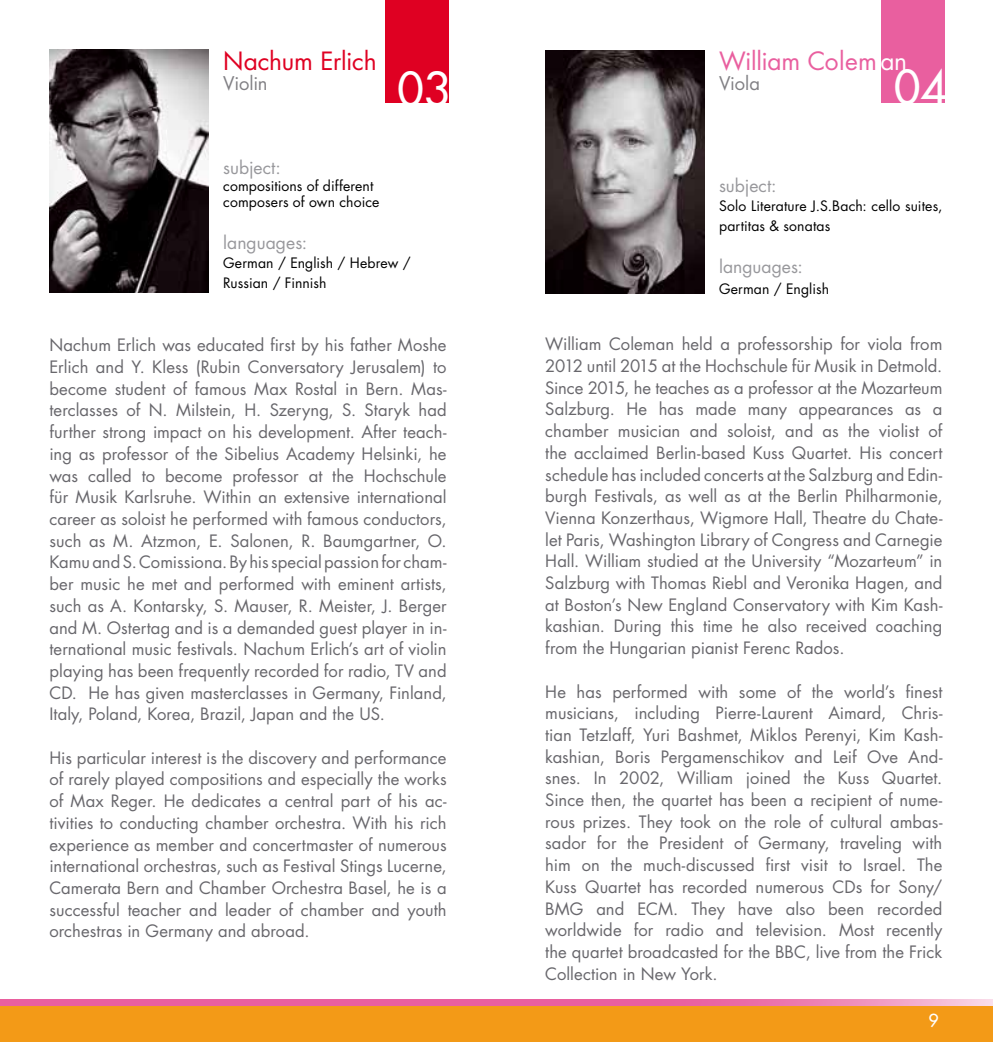
<style>
.page{position:relative;width:993px;height:1042px;background:#fff}
.page>*{position:absolute;margin:0;border:0;box-sizing:border-box;transform-origin:0 0}
.t1{font:500 45.5px "Futura Std";color:#fff}
.t2{font:24.5px "Futura Std";letter-spacing:-.015em;color:#e95f9f}
.t3{font:24.5px "Futura Std";letter-spacing:-.005em;color:#df0022}
.t4{font:18.38px "Futura Std";letter-spacing:-.01em;color:#818084}
.t5{font:17.5px "Futura Std";letter-spacing:.005em;color:#98989c}
.t6{font:500 17.5px "Futura Std";color:#fff}
.t7{font:16.62px/21.7px "Futura Std";letter-spacing:.005em;color:#68676c;text-align:justify}
.t8{font:14px/19.2px "Futura Std";letter-spacing:.01em;color:#000}
.s1{color:#fff}
</style>
<div class="page">
<svg style="left:0;top:999px;width:992px;height:7px;background:#ea6ea8"></svg>
<div style="left:0;top:1006px;width:992px;height:36px;background:#f39a17"></div>
<img style="left:49px;top:49px;width:159px;height:243px">
<div style="left:881px;top:0;width:63px;height:103px;background:#e95f9f"></div>
<img style="left:545px;top:50px;width:159px;height:243px">
<div style="left:385px;top:0;width:63px;height:103px;background:#df0022"></div>
<h2 class="t3" style="left:223px;top:46px;width:155px">Nachum Erlich</h2>
<p class="t4" style="left:223px;top:72px;width:46px">Violin</p>
<h1 class="t1" style="left:397px;top:61px;width:54px">03</h1>
<p class="t5" style="left:223px;top:157px;width:59px">subject:</p>
<p class="t8" style="left:223px;top:178px;width:158px;line-height:15.8px">compositions of different composers of own choice</p>
<p class="t5" style="left:223px;top:231px;width:85px">languages:</p>
<p class="t8" style="left:223px;top:254px;width:189px">German / English / Hebrew /<br>Russian / Finnish</p>
<p class="t7" style="left:49px;top:335px;width:398px">Nachum Erlich was educated first by his father Moshe Erlich and Y. Kless (Rubin Conversatory Jerusalem) to become student of famous Max Rostal in Bern. Mas&shy;terclasses of N. Milstein, H. Szeryng, S. Staryk had further strong impact on his development. After teach&shy;ing as professor of the Sibelius Academy Helsinki, he was called to become professor at the Hochschule für Musik Karlsruhe. Within an extensive international career as soloist he performed with famous conductors, such as M. Atzmon, E. Salonen, R. Baumgartner, O.<br>Kamu and S. Comissiona. By his special passion for cham&shy;ber music he met and performed with eminent artists, such as A. Kontarsky, S. Mauser, R. Meister, J. Berger and M. Ostertag and is a demanded guest player in in&shy;ternational music festivals. Nachum Erlich’s art of violin playing has been frequently recorded for radio, TV and CD. He has given masterclasses in Germany, Finland, Italy, Poland, Korea, Brazil, Japan and the US.</p>
<p class="t7" style="left:49px;top:747px;width:398px">His particular interest is the discovery and performance of rarely played compositions and especially the works of Max Reger. He dedicates a central part of his ac&shy;tivities to conducting chamber orchestra. With his rich experience as member and concertmaster of numerous international orchestras, such as Festival Stings Lucerne, Camerata Bern and Chamber Orchestra Basel, he is a successful teacher and leader of chamber and youth orchestras in Germany and abroad.</p>
<h2 class="t2" style="left:718px;top:46px;width:190px">William Colem <span class="s1">an</span></h2>
<p class="t4" style="left:718px;top:72px;width:43px">Viola</p>
<h1 class="t1" style="left:893px;top:59px;width:54px">04</h1>
<p class="t5" style="left:718px;top:174px;width:59px">subject:</p>
<p class="t8" style="left:718px;top:197px;width:225px">Solo Literature J.S.Bach: cello suites, partitas &amp; sonatas</p>
<p class="t5" style="left:718px;top:255px;width:85px">languages:</p>
<p class="t8" style="left:718px;top:279px;width:111px">German / English</p>
<p class="t7" style="left:545px;top:333px;width:398px">William Coleman held a professorship for viola from 2012 until 2015 at the Hochschule für Musik in Detmold.<br>Since 2015, he teaches as a professor at the Mozarteum Salzburg. He has made many appearances as a chamber musician and soloist, and as the violist of the acclaimed Berlin-based Kuss Quartet. His concert schedule has included concerts at the Salzburg and Edin&shy;burgh Festivals, as well as at the Berlin Philharmonie, Vienna Konzerthaus, Wigmore Hall, Theatre du Chate&shy;let Paris, Washington Library of Congress and Carnegie Hall. William studied at the University “Mozarteum” in Salzburg with Thomas Riebl and Veronika Hagen, and at Boston’s New England Conservatory with Kim Kash&shy;kashian. During this time he also received coaching from the Hungarian pianist Ferenc Rados.</p>
<p class="t7" style="left:545px;top:681px;width:398px">He has performed with some of the world’s finest musicians, including Pierre-Laurent Aimard, Chris&shy;tian Tetzlaff, Yuri Bashmet, Miklos Perenyi, Kim Kash&shy;kashian, Boris Pergamenschikov and Leif Ove And&shy;snes. In 2002, William joined the Kuss Quartet.<br>Since then, the quartet has been a recipient of nume&shy;rous prizes. They took on the role of cultural ambas&shy;sador for the President of Germany, traveling with him on the much-discussed first visit to Israel. The Kuss Quartet has recorded numerous CDs for Sony/ BMG and ECM. They have also been recorded worldwide for radio and television. Most recently the quartet broadcasted for the BBC, live from the Frick Collection in New York.</p>
<p class="t6" style="left:928px;top:1009px;width:12px">9</p>
</div>
